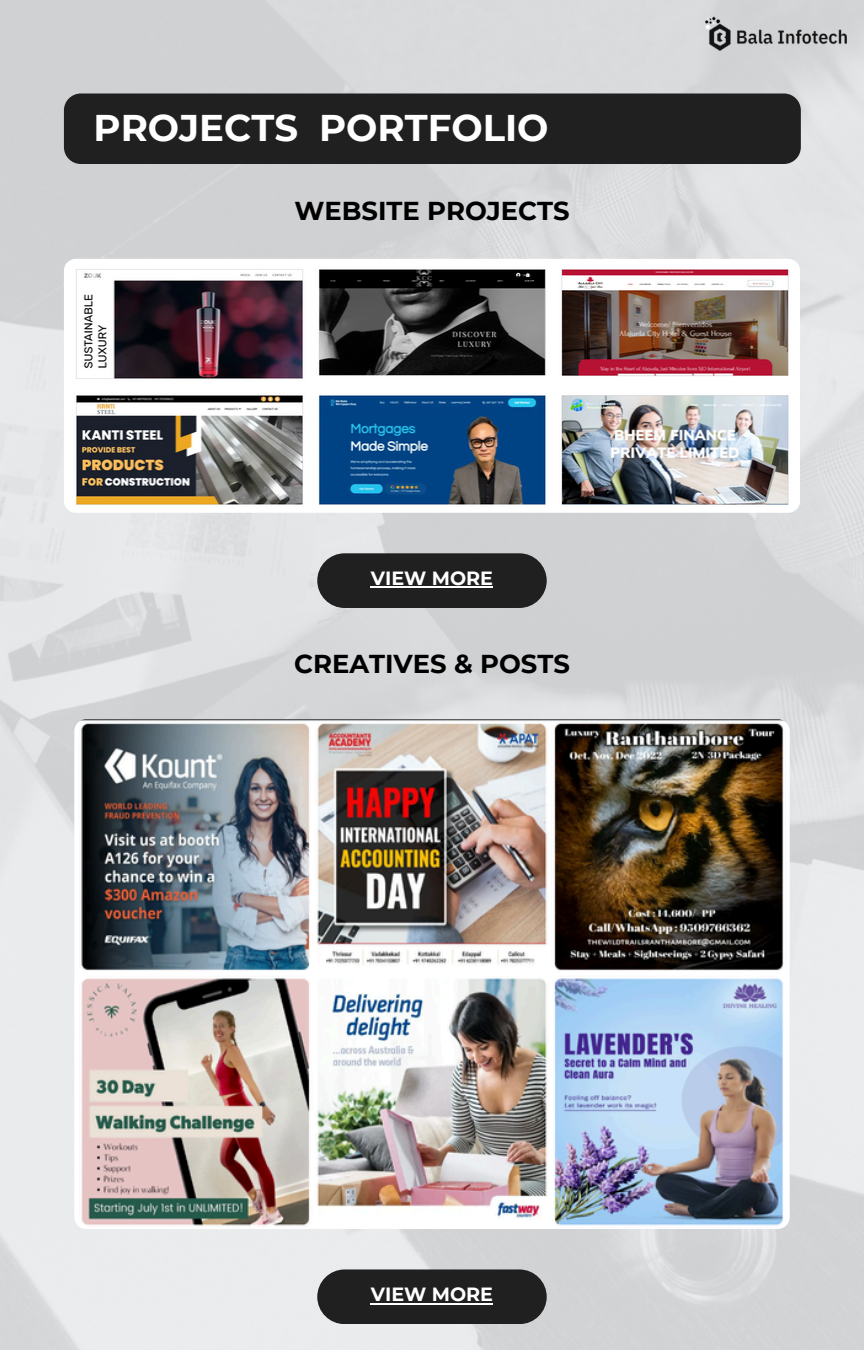
<style>
.page{position:relative;width:864px;height:1350px;background:#fff}
.page>*{position:absolute;margin:0;border:0;box-sizing:border-box;transform-origin:0 0}
.t1{font:700 37.12px "Montserrat";color:#fff}
.t2{font:700 25.88px "Montserrat";color:#000}
.t3{font:700 19.12px "Montserrat";color:#fff}
</style>
<div class="page">
<img style="left:0;top:0;width:864px;height:1350px">
<img style="left:706px;top:16px;width:140px;height:34px">
<img style="left:64px;top:259px;width:736px;height:254px;border-radius:12px">
<div style="left:317px;top:553px;width:230px;height:55px;background:#202021;border-radius:27px"></div>
<img style="left:74px;top:719px;width:716px;height:510px;border-radius:12px">
<div style="left:64px;top:93px;width:737px;height:71px;background:#202021;border-radius:17px"></div>
<hr style="left:371px;top:587px;width:122px;height:1px;background:#fff">
<div style="left:317px;top:1269px;width:230px;height:55px;background:#202021;border-radius:27px"></div>
<hr style="left:371px;top:1303px;width:122px;height:1px;background:#fff">
<h2 class="t1" style="left:94px;top:105px;width:457px">PROJECTS PORTFOLIO</h2>
<p class="t2" style="left:294px;top:195px;width:277px">WEBSITE PROJECTS</p>
<p class="t3" style="left:371px;top:567px;width:124px">VIEW MORE</p>
<p class="t2" style="left:294px;top:648px;width:277px">CREATIVES &amp; POSTS</p>
<h2 class="t3" style="left:371px;top:1283px;width:124px">VIEW MORE</h2>
</div>
